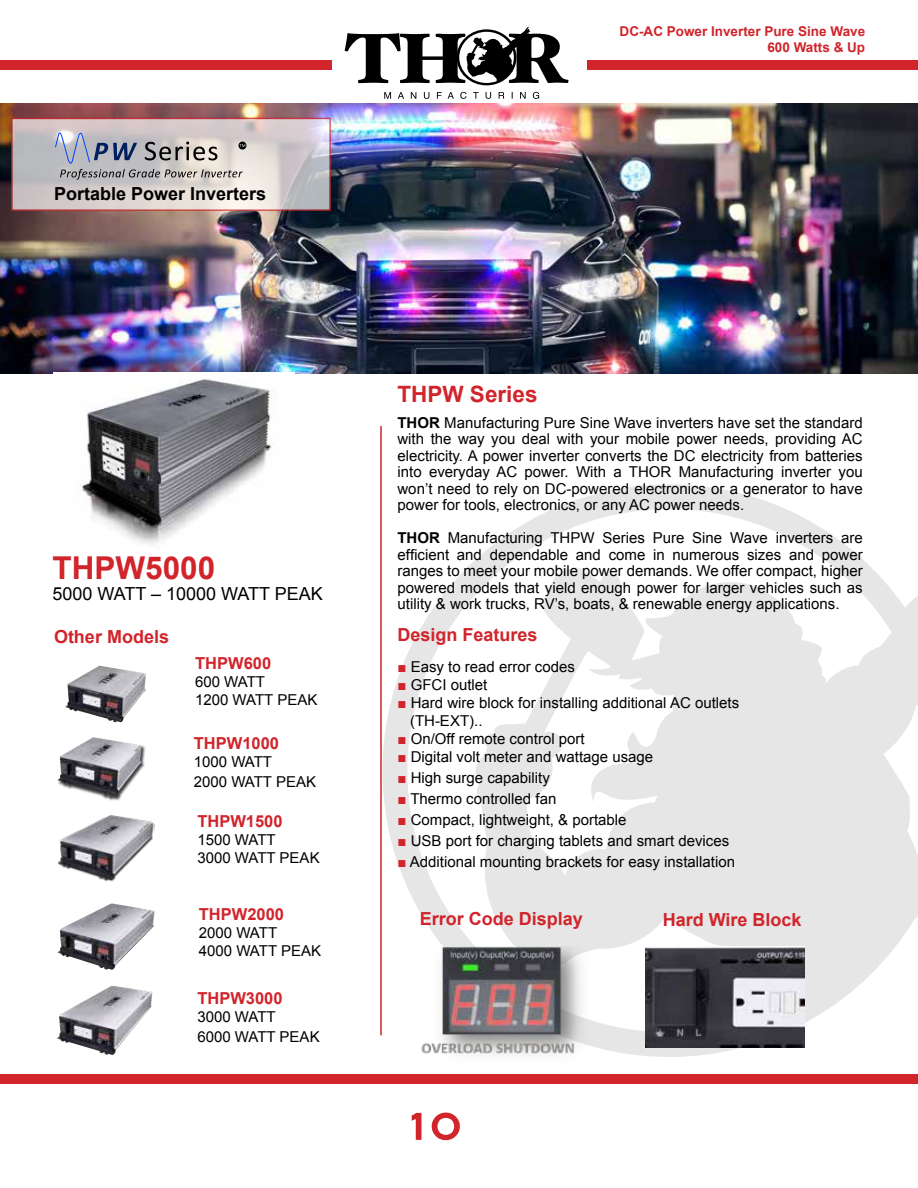
<style>
.page{position:relative;width:918px;height:1188px;background:#fff}
.page>*{position:absolute;margin:0;border:0;box-sizing:border-box;transform-origin:0 0}
.t1{font:35.1px "Blair Md ITCTT Medium";color:#d1242b}
.t2{font:700 31.5px "Arial";color:#d1242b}
.t3{font:700 22.5px "Arial";color:#d1242b}
.t4{font:700 18px "Arial";color:#d1242b}
.t5{font:700 18px "Arial";color:#000}
.t6{font:18px "Arial";color:#000}
.t7{font:700 16.5px "Arial";color:#d1242b}
.t8{font:15px/16.5px "Arial";color:#000}
.t9{font:700 13.5px/16.2px "Arial";color:#d1242b;text-align:right}
.s1{font-weight:700}
.s2{color:#d1242b}
</style>
<div class="page">
<svg style="left:383px;top:484px;width:535px;height:573px;fill:#e6e6e6"></svg>
<img style="left:0;top:104px;width:918px;height:270px">
<svg style="left:11px;top:118px;width:320px;height:93px;background:#d1c3c4"></svg>
<svg style="left:54px;top:131px;width:191px;height:49px;background:#b2b0b5"></svg>
<div style="left:0;top:1074px;width:918px;height:10px;background:#d1242b"></div>
<img style="left:58px;top:903px;width:97px;height:67px">
<img style="left:57px;top:986px;width:96px;height:69px">
<img style="left:58px;top:815px;width:97px;height:67px">
<img style="left:409px;top:947px;width:179px;height:110px">
<img style="left:646px;top:947px;width:158px;height:101px">
<hr style="left:380px;top:426px;width:2px;height:609px;background:#d1242b">
<svg style="left:411px;top:1112px;width:11px;height:28px"></svg>
<svg style="left:431px;top:1112px;width:29px;height:29px"></svg>
<img style="left:65px;top:666px;width:81px;height:56px">
<svg style="left:345px;top:27px;width:223px;height:58px"></svg>
<svg style="left:384px;top:92px;width:7px;height:7px"></svg>
<svg style="left:398px;top:92px;width:6px;height:7px"></svg>
<svg style="left:411px;top:92px;width:5px;height:7px"></svg>
<svg style="left:424px;top:92px;width:5px;height:7px"></svg>
<svg style="left:437px;top:92px;width:5px;height:7px"></svg>
<svg style="left:448px;top:92px;width:6px;height:7px"></svg>
<svg style="left:460px;top:92px;width:6px;height:7px"></svg>
<svg style="left:473px;top:92px;width:6px;height:7px"></svg>
<svg style="left:486px;top:92px;width:5px;height:7px"></svg>
<svg style="left:499px;top:92px;width:5px;height:7px"></svg>
<svg style="left:520px;top:92px;width:6px;height:7px"></svg>
<svg style="left:533px;top:92px;width:6px;height:7px"></svg>
<div style="left:0;top:61px;width:331px;height:9px;background:#d1242b"></div>
<div style="left:588px;top:61px;width:330px;height:9px;background:#d1242b"></div>
<div style="left:58px;top:737px;width:89px;height:64px;background:#000;opacity:.75"></div>
<img style="left:58px;top:737px;width:84px;height:59px">
<img style="left:53px;top:372px;width:241px;height:172px">
<p class="t5" style="left:54px;top:181px;width:214px">Portable Power Inverters</p>
<h2 class="t2" style="left:52px;top:547px;width:164px">THPW5000</h2>
<p class="t6" style="left:52px;top:582px;width:272px">5000 WATT – 10000 WATT PEAK</p>
<p class="t4" style="left:54px;top:625px;width:117px">Other Models</p>
<p class="t7" style="left:195px;top:652px;width:78px">THPW600</p>
<p class="t8" style="left:195px;top:673px;width:124px;line-height:18px">600 WATT<br>1200 WATT PEAK</p>
<p class="t7" style="left:194px;top:732px;width:87px">THPW1000</p>
<p class="t8" style="left:194px;top:752px;width:124px;line-height:19.8px">1000 WATT<br>2000 WATT PEAK</p>
<p class="t7" style="left:197px;top:810px;width:87px">THPW1500</p>
<p class="t8" style="left:197px;top:831px;width:124px;line-height:18px">1500 WATT<br>3000 WATT PEAK</p>
<p class="t7" style="left:199px;top:904px;width:87px">THPW2000</p>
<p class="t8" style="left:199px;top:924px;width:124px;line-height:18px">2000 WATT<br>4000 WATT PEAK</p>
<p class="t7" style="left:197px;top:987px;width:87px">THPW3000</p>
<p class="t8" style="left:197px;top:1007px;width:124px;line-height:19.8px">3000 WATT<br>6000 WATT PEAK</p>
<p class="t9" style="left:620px;top:24px;width:247px">DC-AC Power Inverter Pure Sine Wave<br>600 Watts &amp; Up</p>
<h3 class="t3" style="left:398px;top:380px;width:142px">THPW Series</h3>
<p class="t8" style="left:398px;top:414px;width:467px;text-align:justify"><span class="s1">THOR</span> Manufacturing Pure Sine Wave inverters have set the standard with the way you deal with your mobile power needs, providing AC electricity. A power inverter converts the DC electricity from batteries into everyday AC power. With a THOR Manufacturing inverter you won’t need to rely on DC-powered electronics or a generator to have power for tools, electronics, or any AC power needs.</p>
<p class="t8" style="left:398px;top:530px;width:467px;text-align:justify"><span class="s1">THOR</span> Manufacturing THPW Series Pure Sine Wave inverters are efficient and dependable and come in numerous sizes and power ranges to meet your mobile power demands. We offer compact, higher powered models that yield enough power for larger vehicles such as utility &amp; work trucks, RV’s, boats, &amp; renewable energy applications.</p>
<p class="t4" style="left:398px;top:623px;width:142px">Design Features</p>
<p class="t8" style="left:398px;top:659px;width:179px"><span class="s2">■</span> Easy to read error codes</p>
<p class="t8" style="left:398px;top:677px;width:91px"><span class="s2">■</span> GFCI outlet</p>
<p class="t8" style="left:410px;top:694px;width:331px;line-height:18px;text-indent:-13px"><span class="s2">■</span> Hard wire block for installing additional AC outlets (TH-EXT)..</p>
<p class="t8" style="left:398px;top:731px;width:189px"><span class="s2">■</span> On/Off remote control port</p>
<p class="t8" style="left:398px;top:749px;width:257px"><span class="s2">■</span> Digital volt meter and wattage usage</p>
<p class="t8" style="left:398px;top:770px;width:154px"><span class="s2">■</span> High surge capability</p>
<p class="t8" style="left:398px;top:791px;width:160px"><span class="s2">■</span> Thermo controlled fan</p>
<p class="t8" style="left:398px;top:812px;width:231px"><span class="s2">■</span> Compact, lightweight, &amp; portable</p>
<p class="t8" style="left:398px;top:833px;width:333px"><span class="s2">■</span> USB port for charging tablets and smart devices</p>
<p class="t8" style="left:398px;top:854px;width:339px"><span class="s2">■</span> Additional mounting brackets for easy installation</p>
<p class="t4" style="left:420px;top:906px;width:165px">Error Code Display</p>
<p class="t4" style="left:663px;top:907px;width:140px">Hard Wire Block</p>
<h1 class="t1" style="left:411px;top:1098px;width:52px">10</h1>
</div>
